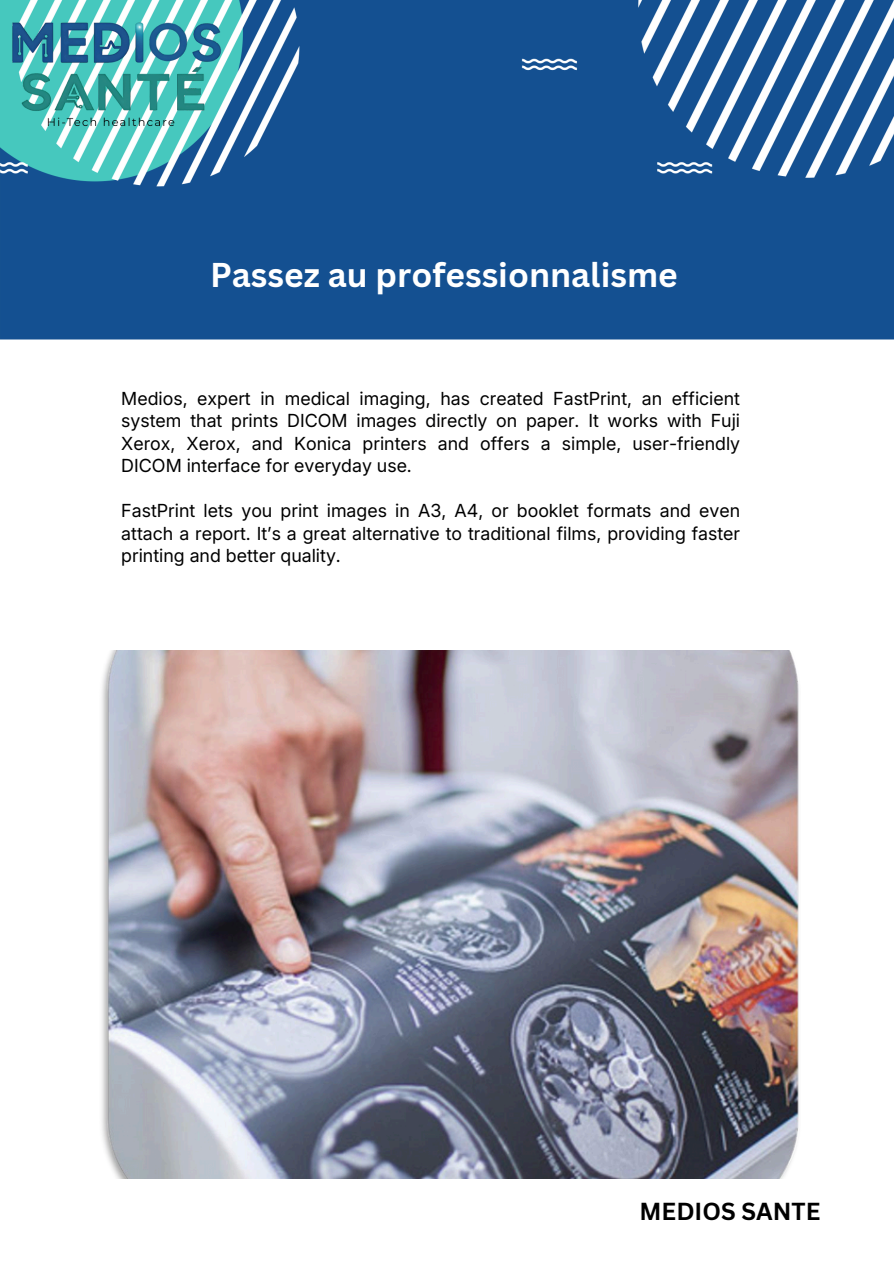
<style>
.page{position:relative;width:894px;height:1264px;background:#fff}
.page>*{position:absolute;margin:0;border:0;box-sizing:border-box;transform-origin:0 0}
.t1{font:700 33.45px "Canva Sans";color:#fff}
.t2{font:700 24px "Canva Sans";color:#000}
.t3{font:18px/22.5px "Inter 18 pt";color:#000001;text-align:justify}
</style>
<div class="page">
<img style="left:101px;top:650px;width:698px;height:528px">
<div style="left:0;top:0;width:893px;height:340px;background:#145091"></div>
<img style="left:0;top:0;width:257px;height:215px">
<h1 class="t1" style="left:210px;top:251px;width:469px">Passez au professionnalisme</h1>
<p class="t3" style="left:121px;top:387px;width:620px">Medios, expert in medical imaging, has created FastPrint, an efficient system that prints DICOM images directly on paper. It works with Fuji Xerox, Xerox, and Konica printers and offers a simple, user-friendly DICOM interface for everyday use.</p>
<p class="t3" style="left:121px;top:499px;width:620px">FastPrint lets you print images in A3, A4, or booklet formats and even attach a report. It s a great alternative to traditional films, providing faster printing and better quality.</p>
<h2 class="t2" style="left:639px;top:1194px;width:182px">MEDIOS SANTE</h2>
</div>
